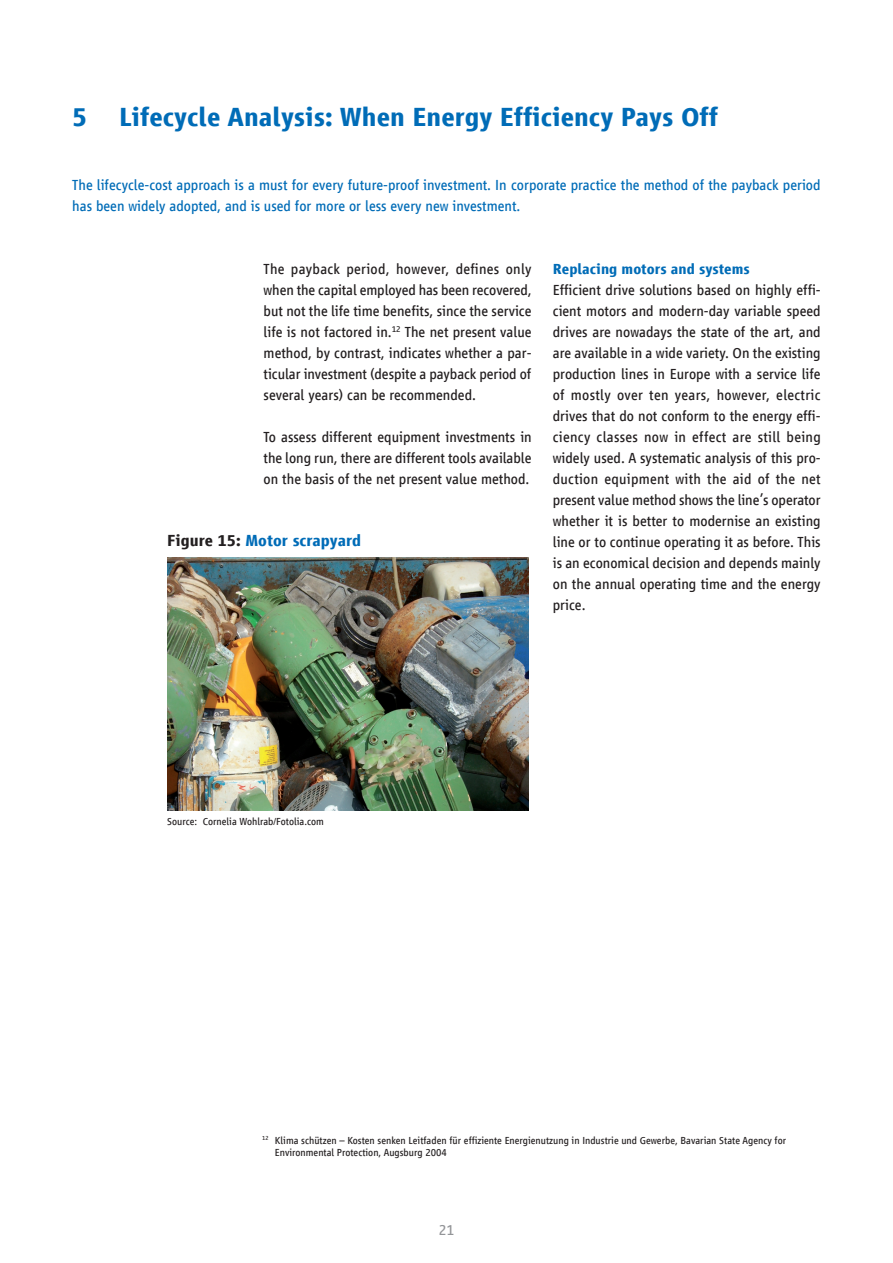
<style>
.page{position:relative;width:893px;height:1263px;background:#fff}
.page>*{position:absolute;margin:0;border:0;box-sizing:border-box;transform-origin:0 0}
.t1{font:700 27px "Vialog LT Com";color:#006cb7}
.t2{font:700 16.5px "Vialog LT Com";color:#006cb7}
.t3{font:15px/21px "Vialog LT Com";color:#231f20;text-align:justify}
.t4{font:15px/21px "Vialog LT Com";color:#006cb7}
.t5{font:700 15px "Vialog LT Com";color:#006cb7}
.t6{font:15px "Vialog LT Com";color:#939598}
.t7{font:10.5px/12.6px "Vialog LT Com";color:#231f20}
.s1{color:#231f20}
</style>
<div class="page">
<img style="left:167px;top:558px;width:362px;height:252px">
<h1 class="t1" style="left:72px;top:102px;width:647px">5 Lifecycle Analysis: When Energy Efficiency Pays Off</h1>
<p class="t4" style="left:72px;top:175px;width:750px">The lifecycle-cost approach is a must for every future-proof investment. In corporate practice the method of the payback period has been widely adopted, and is used for more or less every new investment.</p>
<p class="t3" style="left:264px;top:259px;width:270px">The payback period, however, defines only when the capital employed has been recovered, but not the life time benefits, since the service life is not factored in.<sup>12</sup> The net present value method, by contrast, indicates whether a par&shy;ticular investment (despite a payback period of several years) can be recommended.</p>
<p class="t3" style="left:264px;top:427px;width:270px">To assess different equipment investments in the long run, there are different tools available on the basis of the net present value method.</p>
<p class="t2" style="left:167px;top:532px;width:195px"><span class="s1">Figure 15:</span> Motor scrapyard</p>
<p class="t5" style="left:553px;top:261px;width:198px">Replacing motors and systems</p>
<p class="t3" style="left:553px;top:280px;width:269px">Efficient drive solutions based on highly effi&shy;cient motors and modern-day variable speed drives are nowadays the state of the art, and are available in a wide variety. On the existing production lines in Europe with a service life of mostly over ten years, however, electric drives that do not conform to the energy effi&shy;ciency classes now in effect are still being widely used. A systematic analysis of this pro&shy;duction equipment with the aid of the net present value method shows the line’s operator whether it is better to modernise an existing line or to continue operating it as before. This is an economical decision and depends mainly on the annual operating time and the energy price.</p>
<p class="t7" style="left:167px;top:815px;width:158px">Source: Cornelia Wohlrab/Fotolia.com</p>
<p class="t7" style="left:275px;top:1134px;width:513px;text-indent:-13px"><sup>12</sup> Klima schützen – Kosten senken Leitfaden für effiziente Energienutzung in Industrie und Gewerbe, Bavarian State Agency for<br>Environmental Protection, Augsburg 2004</p>
<p class="t6" style="left:439px;top:1221px;width:17px">21</p>
</div>
